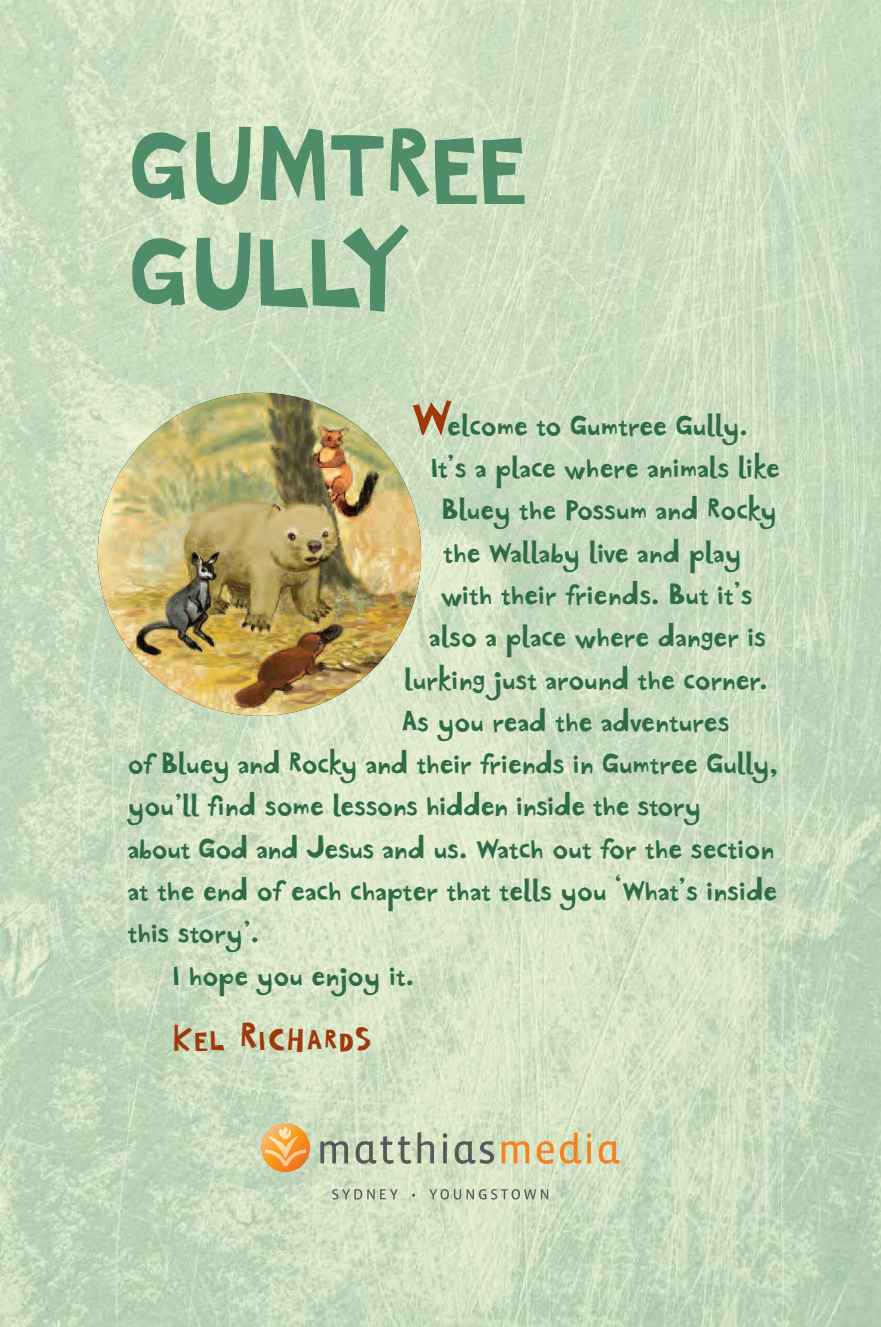
<style>
.page{position:relative;width:881px;height:1327px;background:#fff}
.page>*{position:absolute;margin:0;border:0;box-sizing:border-box;transform-origin:0 0}
.t1{font:108px/105.8px "Potato Cut";color:#4f8d6a}
.t2{font:30.82px "Potato Cut";color:#2f6b47}
.t3{font:30.38px "Potato Cut";letter-spacing:.075em;color:#9f380b}
.s1{font-size:54px;color:#9f380b}
.s2{font-size:40.5px}
</style>
<div class="page">
<img style="left:0;top:0;width:880px;height:1327px">
<img style="left:98px;top:393px;width:323px;height:323px;border-radius:50%">
<svg style="left:332px;top:1189px;width:42px;height:10px"></svg>
<svg style="left:380px;top:1189px;width:17px;height:10px"></svg>
<svg style="left:429px;top:1189px;width:119px;height:10px"></svg>
<svg style="left:320px;top:1141px;width:28px;height:22px"></svg>
<svg style="left:355px;top:1136px;width:56px;height:27px"></svg>
<svg style="left:417px;top:1132px;width:17px;height:31px"></svg>
<hr style="left:443px;top:1141px;width:3px;height:22px;background:#57585a">
<svg style="left:442px;top:1133px;width:5px;height:5px"></svg>
<svg style="left:454px;top:1141px;width:40px;height:22px"></svg>
<svg style="left:501px;top:1141px;width:28px;height:22px"></svg>
<svg style="left:536px;top:1141px;width:17px;height:22px"></svg>
<svg style="left:559px;top:1132px;width:32px;height:31px"></svg>
<svg style="left:598px;top:1141px;width:21px;height:22px"></svg>
<svg style="left:261px;top:1123px;width:49px;height:49px"></svg>
<h1 class="t1" style="left:128px;top:114px;width:398px">GUMTREE<br>GULLY</h1>
<p class="t2" style="left:412px;top:407px;width:337px"><span class="s1">W</span>elcome to Gumtree Gully.</p>
<p class="t2" style="left:430px;top:449px;width:351px">It’s a place where animals like</p>
<p class="t2" style="left:441px;top:491px;width:336px">Bluey the Possum and Rocky</p>
<p class="t2" style="left:443px;top:534px;width:299px">the Wallaby live and play</p>
<p class="t2" style="left:441px;top:576px;width:313px">with their friends. But it’s</p>
<p class="t2" style="left:429px;top:618px;width:338px">also a place where danger is</p>
<p class="t2" style="left:404px;top:661px;width:365px">lurking just around the corner.</p>
<p class="t2" style="left:402px;top:703px;width:329px">As you read the adventures</p>
<p class="t2" style="left:128px;top:745px;width:651px">of Bluey and Rocky and their friends in Gumtree Gully,</p>
<p class="t2" style="left:128px;top:788px;width:574px">you’ll find some lessons hidden inside the story</p>
<p class="t2" style="left:128px;top:830px;width:648px">about God and Jesus and us. Watch out for the section</p>
<p class="t2" style="left:128px;top:872px;width:651px">at the end of each chapter that tells you ‘What’s inside</p>
<p class="t2" style="left:128px;top:914px;width:134px">this story’.</p>
<p class="t2" style="left:172px;top:957px;width:244px">I hope you enjoy it.</p>
<p class="t3" style="left:172px;top:1022px;width:200px"><span class="s2">K</span>EL <span class="s2">R</span>ICHARDS</p>
</div>
